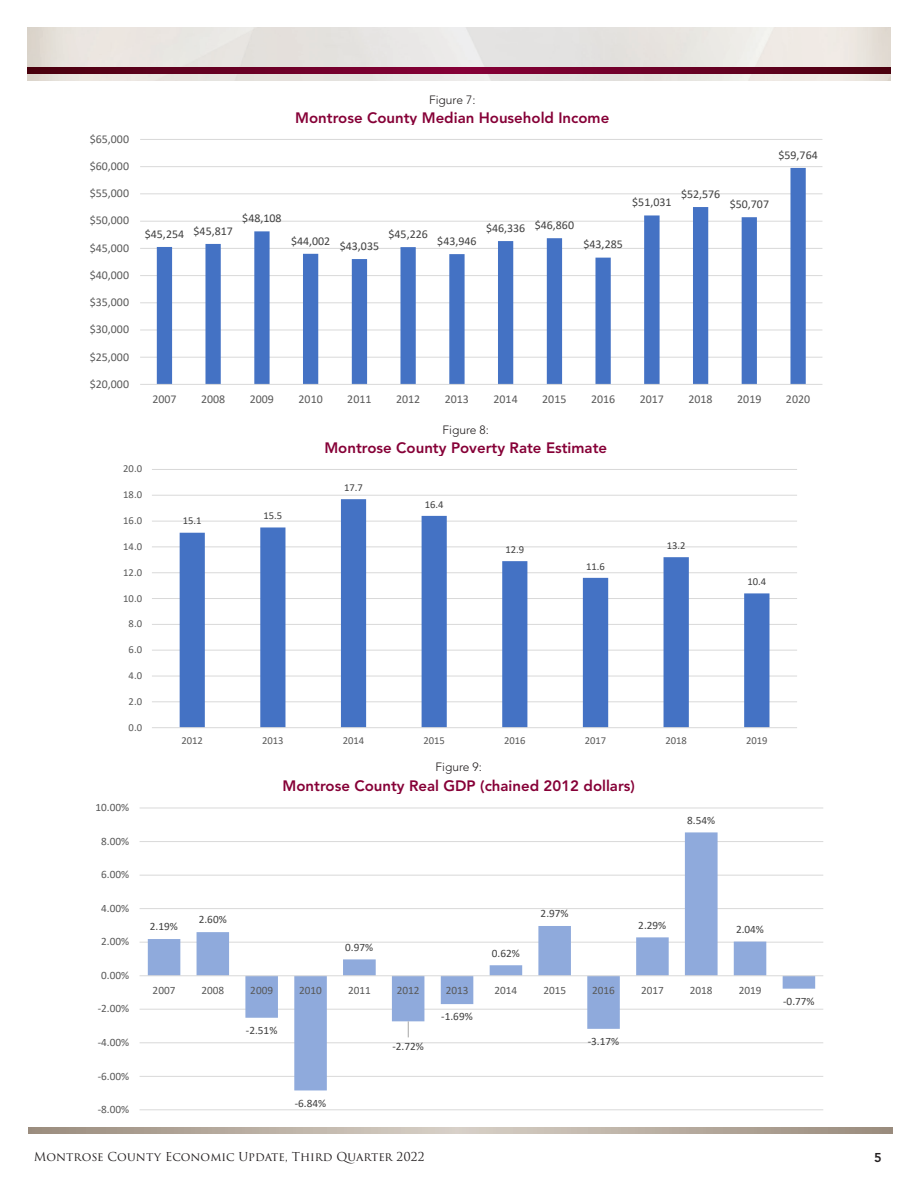
<style>
.page{position:relative;width:918px;height:1188px;background:#fff}
.page>*{position:absolute;margin:0;border:0;box-sizing:border-box;transform-origin:0 0}
.t1{font:800 15px "Avenir";color:#860037}
.t2{font:800 12.75px "Avenir";color:#231f20}
.t3{font:12px "Calibri";color:#595959}
.t4{font:12px "Calibri";color:#404040}
.t5{font:12px "Trajan Pro 3";color:#231f20}
.t6{font:300 12px "Avenir";color:#231f20}
.t7{font:11.25px "Calibri";color:#595959}
.t8{font:11.25px "Calibri";color:#404040}
.t9{font:10.65px "Calibri";color:#595959}
.t10{font:10.65px "Calibri";color:#404040}
</style>
<div class="page">
<img style="left:27px;top:27px;width:864px;height:54px">
<svg style="left:27px;top:68px;width:864px;height:6px;background:#680023"></svg>
<svg style="left:28px;top:1128px;width:864px;height:6px;background:#b8ada1"></svg>
<hr style="left:140px;top:1109px;width:683px;height:1px;background:#d9d9d9">
<hr style="left:140px;top:1076px;width:683px;height:1px;background:#d9d9d9">
<hr style="left:140px;top:1042px;width:683px;height:1px;background:#d9d9d9">
<hr style="left:140px;top:1009px;width:683px;height:1px;background:#d9d9d9">
<hr style="left:140px;top:942px;width:683px;height:1px;background:#d9d9d9">
<hr style="left:140px;top:908px;width:683px;height:1px;background:#d9d9d9">
<hr style="left:140px;top:875px;width:683px;height:1px;background:#d9d9d9">
<hr style="left:140px;top:841px;width:683px;height:1px;background:#d9d9d9">
<hr style="left:140px;top:808px;width:683px;height:1px;background:#d9d9d9">
<svg style="left:148px;top:832px;width:667px;height:258px"></svg>
<hr style="left:140px;top:975px;width:683px;height:1px;background:#d9d9d9">
<svg style="left:408px;top:1021px;width:1px;height:16px"></svg>
<hr style="left:140px;top:357px;width:682px;height:1px;background:#d9d9d9">
<hr style="left:140px;top:329px;width:682px;height:1px;background:#d9d9d9">
<hr style="left:140px;top:302px;width:682px;height:1px;background:#d9d9d9">
<hr style="left:140px;top:275px;width:682px;height:1px;background:#d9d9d9">
<hr style="left:140px;top:248px;width:682px;height:1px;background:#d9d9d9">
<hr style="left:140px;top:221px;width:682px;height:1px;background:#d9d9d9">
<hr style="left:140px;top:193px;width:682px;height:1px;background:#d9d9d9">
<hr style="left:140px;top:166px;width:682px;height:1px;background:#d9d9d9">
<hr style="left:140px;top:139px;width:682px;height:1px;background:#d9d9d9">
<svg style="left:157px;top:168px;width:649px;height:216px"></svg>
<hr style="left:140px;top:384px;width:682px;height:1px;background:#d9d9d9">
<hr style="left:152px;top:701px;width:645px;height:1px;background:#d9d9d9">
<hr style="left:152px;top:676px;width:645px;height:1px;background:#d9d9d9">
<hr style="left:152px;top:650px;width:645px;height:1px;background:#d9d9d9">
<hr style="left:152px;top:624px;width:645px;height:1px;background:#d9d9d9">
<hr style="left:152px;top:598px;width:645px;height:1px;background:#d9d9d9">
<hr style="left:152px;top:572px;width:645px;height:1px;background:#d9d9d9">
<hr style="left:152px;top:546px;width:645px;height:1px;background:#d9d9d9">
<hr style="left:152px;top:521px;width:645px;height:1px;background:#d9d9d9">
<hr style="left:152px;top:495px;width:645px;height:1px;background:#d9d9d9">
<hr style="left:152px;top:469px;width:645px;height:1px;background:#d9d9d9">
<svg style="left:180px;top:499px;width:589px;height:228px"></svg>
<hr style="left:152px;top:727px;width:645px;height:1px;background:#d9d9d9">
<p class="t3" style="left:90px;top:130px;width:41px">$65,000</p>
<p class="t3" style="left:90px;top:158px;width:41px">$60,000</p>
<p class="t3" style="left:90px;top:185px;width:41px">$55,000</p>
<p class="t3" style="left:90px;top:212px;width:41px">$50,000</p>
<p class="t3" style="left:90px;top:239px;width:41px">$45,000</p>
<p class="t3" style="left:90px;top:267px;width:41px">$40,000</p>
<p class="t3" style="left:90px;top:294px;width:41px">$35,000</p>
<p class="t3" style="left:90px;top:321px;width:41px">$30,000</p>
<p class="t3" style="left:90px;top:348px;width:41px">$25,000</p>
<p class="t3" style="left:90px;top:375px;width:41px">$20,000</p>
<p class="t6" style="left:429px;top:92px;width:48px">Figure 7:</p>
<p class="t1" style="left:295px;top:109px;width:316px">Montrose County Median Household Income</p>
<p class="t4" style="left:778px;top:146px;width:41px">$59,764</p>
<p class="t4" style="left:145px;top:224px;width:90px">$45,254 $45,817</p>
<p class="t4" style="left:242px;top:210px;width:41px">$48,108</p>
<p class="t4" style="left:291px;top:235px;width:90px">$44,002 $43,035</p>
<p class="t4" style="left:389px;top:226px;width:41px">$45,226</p>
<p class="t4" style="left:437px;top:233px;width:41px">$43,946</p>
<p class="t4" style="left:486px;top:218px;width:90px">$46,336 $46,860</p>
<p class="t4" style="left:584px;top:236px;width:41px">$43,285</p>
<p class="t4" style="left:632px;top:194px;width:41px">$51,031</p>
<p class="t4" style="left:681px;top:186px;width:41px">$52,576</p>
<p class="t4" style="left:730px;top:196px;width:41px">$50,707</p>
<p class="t3" style="left:152px;top:391px;width:26px">2007</p>
<p class="t3" style="left:201px;top:391px;width:26px">2008</p>
<p class="t3" style="left:250px;top:391px;width:26px">2009</p>
<p class="t3" style="left:299px;top:391px;width:26px">2010</p>
<p class="t3" style="left:347px;top:391px;width:26px">2011</p>
<p class="t3" style="left:396px;top:391px;width:26px">2012</p>
<p class="t3" style="left:445px;top:391px;width:26px">2013</p>
<p class="t3" style="left:494px;top:391px;width:26px">2014</p>
<p class="t3" style="left:542px;top:391px;width:26px">2015</p>
<p class="t3" style="left:591px;top:391px;width:26px">2016</p>
<p class="t3" style="left:640px;top:391px;width:26px">2017</p>
<p class="t3" style="left:689px;top:391px;width:26px">2018</p>
<p class="t3" style="left:737px;top:391px;width:26px">2019</p>
<p class="t3" style="left:786px;top:391px;width:26px">2020</p>
<p class="t6" style="left:443px;top:422px;width:48px">Figure 8:</p>
<p class="t1" style="left:324px;top:439px;width:284px">Montrose County Poverty Rate Estimate</p>
<p class="t9" style="left:123px;top:462px;width:20px">20.0</p>
<p class="t9" style="left:123px;top:487px;width:20px">18.0</p>
<p class="t9" style="left:123px;top:513px;width:20px">16.0</p>
<p class="t9" style="left:123px;top:539px;width:20px">14.0</p>
<p class="t9" style="left:123px;top:565px;width:20px">12.0</p>
<p class="t9" style="left:123px;top:591px;width:20px">10.0</p>
<p class="t9" style="left:129px;top:616px;width:15px">8.0</p>
<p class="t9" style="left:129px;top:642px;width:15px">6.0</p>
<p class="t9" style="left:129px;top:668px;width:15px">4.0</p>
<p class="t9" style="left:129px;top:694px;width:15px">2.0</p>
<p class="t9" style="left:129px;top:720px;width:15px">0.0</p>
<p class="t7" style="left:96px;top:800px;width:35px">10.00%</p>
<p class="t7" style="left:101px;top:833px;width:29px">8.00%</p>
<p class="t10" style="left:183px;top:514px;width:20px">15.1</p>
<p class="t10" style="left:263px;top:508px;width:20px">15.5</p>
<p class="t10" style="left:344px;top:480px;width:20px">17.7</p>
<p class="t10" style="left:425px;top:497px;width:20px">16.4</p>
<p class="t10" style="left:505px;top:542px;width:20px">12.9</p>
<p class="t10" style="left:586px;top:559px;width:20px">11.6</p>
<p class="t10" style="left:667px;top:538px;width:20px">13.2</p>
<p class="t10" style="left:747px;top:574px;width:20px">10.4</p>
<p class="t9" style="left:181px;top:734px;width:23px">2012</p>
<p class="t9" style="left:262px;top:734px;width:23px">2013</p>
<p class="t9" style="left:343px;top:734px;width:23px">2014</p>
<p class="t9" style="left:423px;top:734px;width:23px">2015</p>
<p class="t9" style="left:504px;top:734px;width:23px">2016</p>
<p class="t9" style="left:585px;top:734px;width:23px">2017</p>
<p class="t9" style="left:665px;top:734px;width:23px">2018</p>
<p class="t9" style="left:746px;top:734px;width:23px">2019</p>
<p class="t6" style="left:435px;top:760px;width:48px">Figure 9:</p>
<p class="t1" style="left:283px;top:776px;width:354px">Montrose County Real GDP (chained 2012 dollars)</p>
<p class="t8" style="left:687px;top:812px;width:29px">8.54%</p>
<p class="t7" style="left:101px;top:867px;width:29px">6.00%</p>
<p class="t7" style="left:101px;top:900px;width:29px">4.00%</p>
<p class="t7" style="left:101px;top:934px;width:29px">2.00%</p>
<p class="t7" style="left:101px;top:967px;width:29px">0.00%</p>
<p class="t7" style="left:98px;top:1001px;width:33px">-2.00%</p>
<p class="t7" style="left:98px;top:1034px;width:33px">-4.00%</p>
<p class="t7" style="left:98px;top:1068px;width:33px">-6.00%</p>
<p class="t7" style="left:98px;top:1101px;width:33px">-8.00%</p>
<p class="t8" style="left:150px;top:919px;width:29px">2.19%</p>
<p class="t8" style="left:199px;top:912px;width:29px">2.60%</p>
<p class="t8" style="left:345px;top:939px;width:29px">0.97%</p>
<p class="t8" style="left:492px;top:945px;width:29px">0.62%</p>
<p class="t8" style="left:541px;top:906px;width:29px">2.97%</p>
<p class="t8" style="left:638px;top:917px;width:29px">2.29%</p>
<p class="t8" style="left:736px;top:921px;width:29px">2.04%</p>
<p class="t7" style="left:153px;top:982px;width:24px">2007</p>
<p class="t7" style="left:201px;top:982px;width:24px">2008</p>
<p class="t7" style="left:250px;top:982px;width:24px">2009</p>
<p class="t7" style="left:299px;top:982px;width:24px">2010</p>
<p class="t7" style="left:348px;top:982px;width:24px">2011</p>
<p class="t7" style="left:397px;top:982px;width:24px">2012</p>
<p class="t7" style="left:446px;top:982px;width:24px">2013</p>
<p class="t7" style="left:495px;top:982px;width:24px">2014</p>
<p class="t7" style="left:543px;top:982px;width:24px">2015</p>
<p class="t7" style="left:592px;top:982px;width:24px">2016</p>
<p class="t7" style="left:641px;top:982px;width:24px">2017</p>
<p class="t7" style="left:690px;top:982px;width:24px">2018</p>
<p class="t7" style="left:739px;top:982px;width:24px">2019</p>
<p class="t8" style="left:246px;top:1023px;width:33px">-2.51%</p>
<p class="t8" style="left:295px;top:1095px;width:33px">-6.84%</p>
<p class="t8" style="left:392px;top:1038px;width:33px">-2.72%</p>
<p class="t8" style="left:441px;top:1009px;width:33px">-1.69%</p>
<p class="t8" style="left:588px;top:1034px;width:33px">-3.17%</p>
<p class="t8" style="left:783px;top:993px;width:33px">-0.77%</p>
<p class="t5" style="left:34px;top:1148px;width:392px">Montrose County Economic Update, Third Quarter 2022</p>
<p class="t2" style="left:874px;top:1150px;width:9px">5</p>
</div>
